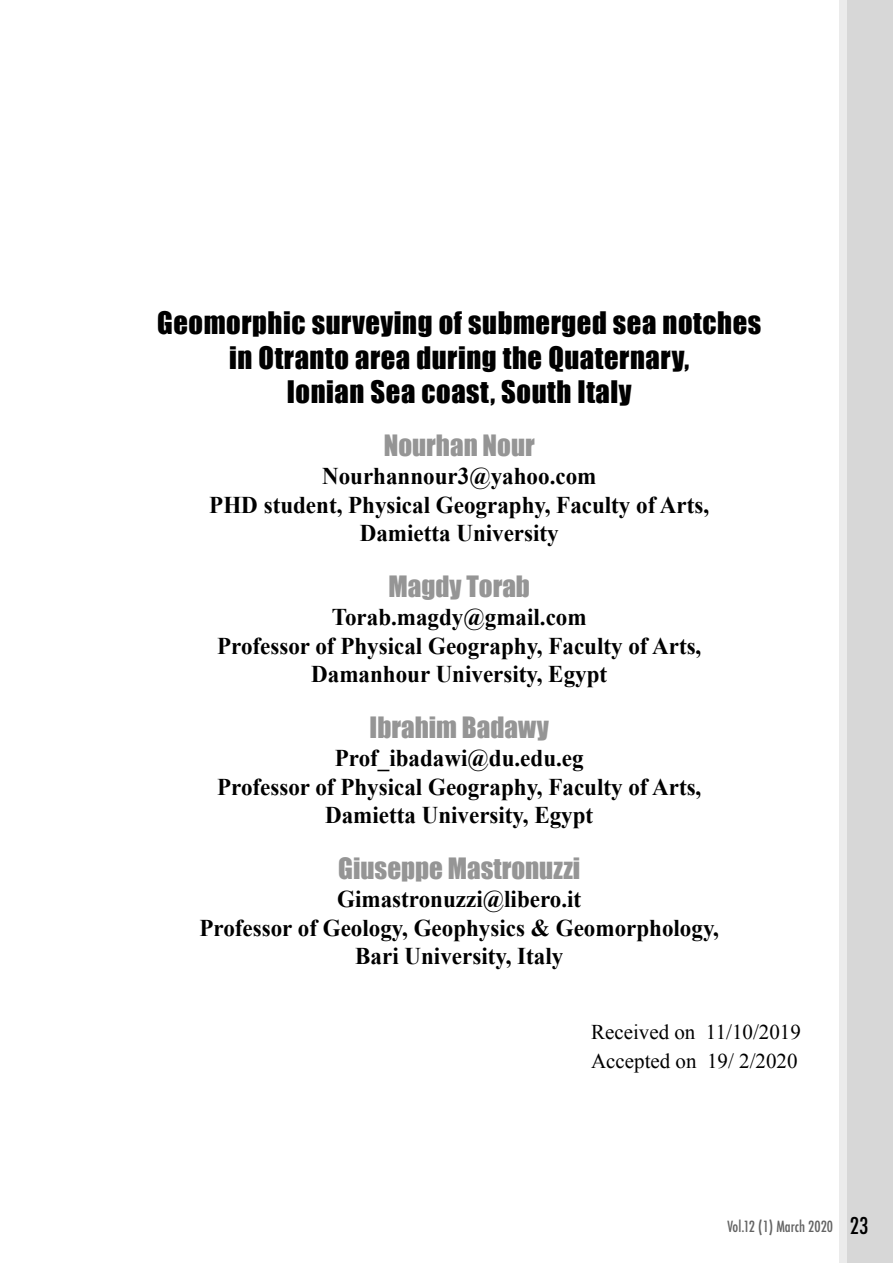
<style>
.page{position:relative;width:893px;height:1263px;background:#fff}
.page>*{position:absolute;margin:0;border:0;box-sizing:border-box;transform-origin:0 0}
.t1{font:28.5px/34.5px "Impact";letter-spacing:.02em;color:#000;text-align:center}
.t2{font:27px "Impact";color:#959595}
.t3{font:700 24px/28.5px "Times New Roman";color:#000;text-align:center;scale:.96 1}
.t4{font:21px/28.5px "Times New Roman";color:#000}
.t5{font:500 condensed 15px "Futura";color:#636363}
.s1{font-size:22.5px;color:#000}
</style>
<div class="page">
<div style="left:839px;top:0;width:54px;height:1263px;background:#ebebeb"></div>
<div style="left:847px;top:0;width:46px;height:1263px;background:#d7d7d7"></div>
<p class="t1" style="left:157px;top:305px;width:606px">Geomorphic surveying of submerged sea notches in Otranto area during the Quaternary,<br>Ionian Sea coast, South Italy</p>
<p class="t2" style="left:384px;top:424px;width:153px">Nourhan Nour</p>
<p class="t3" style="left:209px;top:461px;width:522px">Nourhannour3@yahoo.com<br>PHD student, Physical Geography, Faculty of Arts,<br>Damietta University</p>
<p class="t2" style="left:389px;top:565px;width:143px">Magdy Torab</p>
<p class="t3" style="left:217px;top:602px;width:506px">Torab.magdy@gmail.com<br>Professor of Physical Geography, Faculty of Arts,<br>Damanhour University, Egypt</p>
<p class="t2" style="left:370px;top:706px;width:181px">Ibrahim Badawy</p>
<p class="t3" style="left:217px;top:743px;width:506px">Prof_ibadawi@du.edu.eg<br>Professor of Physical Geography, Faculty of Arts,<br>Damietta University, Egypt</p>
<p class="t2" style="left:338px;top:847px;width:243px">Giuseppe Mastronuzzi</p>
<p class="t3" style="left:199px;top:884px;width:543px">Gimastronuzzi@libero.it<br>Professor of Geology, Geophysics &amp; Geomorphology,<br>Bari University, Italy</p>
<p class="t4" style="left:591px;top:1018px;width:211px">Received on 11/10/2019<br>Accepted on 19/ 2/2020</p>
<p class="t5" style="left:727px;top:1217px;width:142px">Vol.12 (1) March 2020 <span class="s1">23</span></p>
</div>
